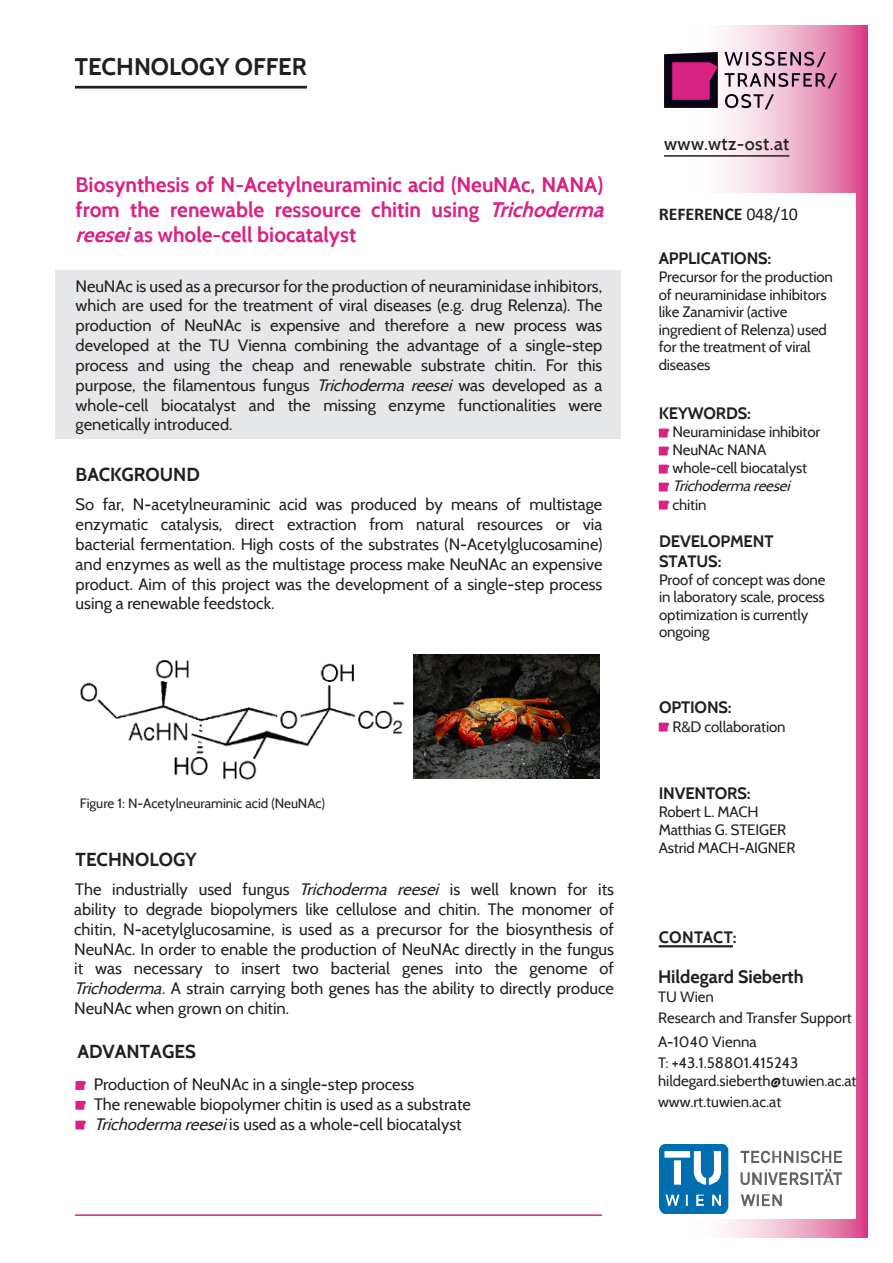
<style>
.page{position:relative;width:893px;height:1263px;background:#fff}
.page>*{position:absolute;margin:0;border:0;box-sizing:border-box;transform-origin:0 0}
.t1{font:700 24px "Cabin";color:#231f20}
.t2{font:700 21px/25.2px "Cabin";color:#d82385}
.t3{font:700 18.75px "Cabin";color:#231f20}
.t4{font:700 18px "Cabin";color:#231f20}
.t5{font:700 18px "Calibri";letter-spacing:-.01em;color:#231f20}
.t6{font:500 18px "Cabin";letter-spacing:.025em;color:#231f20}
.t7{font:16.5px/19.8px "Cabin";color:#231f20;text-align:justify}
.t8{font:700 16.5px/19.4px "Cabin";letter-spacing:-.01em;color:#231f20}
.t9{font:700 16.5px "Cabin";letter-spacing:.02em;color:#231f20}
.t10{font:15px/17.5px "Cabin";letter-spacing:-.01em;color:#231f20}
.t11{font:italic 15px "Cabin";color:#231f20}
.t12{font:13.5px "Cabin";color:#231f20}
.s1{font-style:italic}
.s2{font-weight:400}
</style>
<div class="page">
<svg style="left:724px;top:26px;width:143px;height:1211px;background:#e582b1"></svg>
<hr style="left:75px;top:1214px;width:527px;height:2px;background:#d82385">
<hr style="left:75px;top:86px;width:232px;height:3px;background:#231f20">
<svg style="left:725px;top:94px;width:49px;height:15px"></svg>
<svg style="left:725px;top:73px;width:112px;height:15px;background:#a78497"></svg>
<svg style="left:724px;top:52px;width:102px;height:15px;background:#a8899a"></svg>
<svg style="left:664px;top:52px;width:54px;height:56px;background:#751851"></svg>
<hr style="left:664px;top:155px;width:125px;height:2px;background:#231f20">
<svg style="left:75px;top:1081px;width:11px;height:9px"></svg>
<svg style="left:75px;top:1101px;width:11px;height:9px"></svg>
<svg style="left:75px;top:1121px;width:11px;height:8px"></svg>
<div style="left:651px;top:194px;width:204px;height:1025px;background:#fff"></div>
<svg style="left:659px;top:429px;width:11px;height:8px"></svg>
<svg style="left:659px;top:447px;width:11px;height:8px"></svg>
<svg style="left:659px;top:465px;width:11px;height:8px"></svg>
<svg style="left:659px;top:483px;width:11px;height:8px"></svg>
<svg style="left:659px;top:501px;width:11px;height:8px"></svg>
<svg style="left:659px;top:723px;width:11px;height:8px"></svg>
<div style="left:55px;top:270px;width:566px;height:169px;background:#e6e7e9"></div>
<img style="left:80px;top:660px;width:324px;height:120px">
<hr style="left:659px;top:945px;width:74px;height:2px;background:#231f20">
<img style="left:414px;top:655px;width:186px;height:123px">
<svg style="left:659px;top:1147px;width:183px;height:67px"></svg>
<img style="left:660px;top:1144px;width:181px;height:69px">
<h1 class="t1" style="left:75px;top:52px;width:234px">TECHNOLOGY OFFER</h1>
<p class="t2" style="left:76px;top:172px;width:536px">Biosynthesis of N-Acetylneuraminic acid (NeuNAc, NANA) from the renewable ressource chitin using <span class="s1">Trichoderma reesei</span>as whole-cell biocatalyst</p>
<p class="t7" style="left:76px;top:276px;width:528px">NeuNAc is used as a precursor for the production of neuraminidase inhibitors, which are used for the treatment of viral diseases (e.g. drug Relenza). The production of NeuNAc is expensive and therefore a new process was developed at the TU Vienna combining the advantage of a single-step process and using the cheap and renewable substrate chitin. For this purpose, the filamentous fungus <span class="s1">Trichoderma reesei</span> was developed as a whole-cell biocatalyst and the missing enzyme functionalities were genetically introduced.</p>
<p class="t3" style="left:76px;top:463px;width:126px">BACKGROUND</p>
<p class="t7" style="left:76px;top:494px;width:528px">So far, N-acetylneuraminic acid was produced by means of multistage enzymatic catalysis, direct extraction from natural resources or via bacterial fermentation. High costs of the substrates (N-Acetylglucosamine) and enzymes as well as the multistage process make NeuNAc an expensive product. Aim of this project was the development of a single-step process using a renewable feedstock.</p>
<p class="t12" style="left:80px;top:794px;width:247px">Figure 1: N-Acetylneuraminic acid (NeuNAc)</p>
<p class="t3" style="left:76px;top:848px;width:123px">TECHNOLOGY</p>
<p class="t7" style="left:74px;top:879px;width:541px">The industrially used fungus <span class="s1">Trichoderma reesei</span> is well known for its ability to degrade biopolymers like cellulose and chitin. The monomer of chitin, N-acetylglucosamine, is used as a precursor for the biosynthesis of NeuNAc. In order to enable the production of NeuNAc directly in the fungus it was necessary to insert two bacterial genes into the genome of <span class="s1">Trichoderma</span>. A strain carrying both genes has the ability to directly produce NeuNAc when grown on chitin.</p>
<p class="t3" style="left:77px;top:1040px;width:120px">ADVANTAGES</p>
<p class="t7" style="left:94px;top:1074px;width:379px;text-align:left">Production of NeuNAc in a single-step process<br>The renewable biopolymer chitin is used as a substrate<br><span class="s1">Trichodermareesei</span>is used as a whole-cell biocatalyst</p>
<p class="t6" style="left:664px;top:133px;width:127px">www.wtz-ost.at</p>
<p class="t5" style="left:659px;top:201px;width:141px">REFERENCE <span class="s2">048/10</span></p>
<p class="t8" style="left:659px;top:249px;width:114px">APPLICATIONS:</p>
<p class="t10" style="left:659px;top:268px;width:176px">Precursor for the production of neuraminidase inhibitors like Zanamivir (active ingredient of Relenza) used for the treatment of viral diseases</p>
<p class="t8" style="left:659px;top:403px;width:94px">KEYWORDS:</p>
<p class="t10" style="left:673px;top:423px;width:149px;line-height:18px">Neuraminidase inhibitor<br>NeuNAc NANA whole-cell biocatalyst</p>
<p class="t11" style="left:673px;top:477px;width:123px">Trichodermareesei</p>
<p class="t10" style="left:673px;top:495px;width:35px">chitin</p>
<p class="t8" style="left:659px;top:532px;width:116px">DEVELOPMENT<br>STATUS:</p>
<p class="t10" style="left:659px;top:571px;width:168px">Proof of concept was done in laboratory scale, process optimization is currently ongoing</p>
<p class="t8" style="left:659px;top:697px;width:74px">OPTIONS:</p>
<p class="t10" style="left:673px;top:717px;width:114px">R&amp;D collaboration</p>
<p class="t8" style="left:659px;top:784px;width:93px">INVENTORS:</p>
<p class="t10" style="left:659px;top:803px;width:138px;line-height:18px">Robert L. MACH<br>Matthias G. STEIGER<br>Astrid MACH-AIGNER</p>
<p class="t9" style="left:659px;top:928px;width:79px">CONTACT:</p>
<p class="t4" style="left:658px;top:966px;width:147px">Hildegard Sieberth</p>
<p class="t10" style="left:658px;top:986px;width:195px;line-height:21px">TU Wien<br>Research and Transfer Support</p>
<p class="t10" style="left:658px;top:1031px;width:142px;line-height:21px">A-1040 Vienna<br>T: +43.1.58801.415243</p>
<p class="t10" style="left:658px;top:1070px;width:200px;line-height:21px">hildegard.sieberth@tuwien.ac.at www.rt.tuwien.ac.at</p>
</div>
